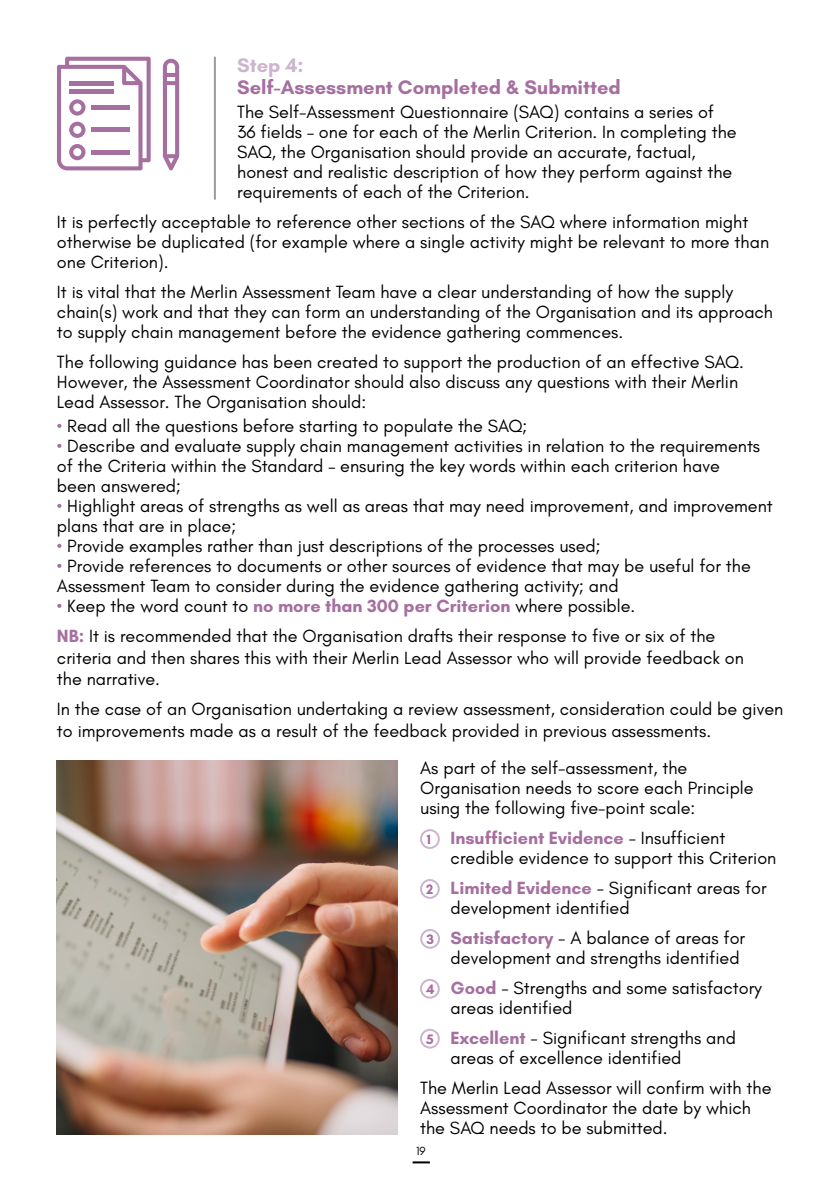
<style>
.page{position:relative;width:840px;height:1191px;background:#fff}
.page>*{position:absolute;margin:0;border:0;box-sizing:border-box;transform-origin:0 0}
.t1{font:700 20px "Glacial Indifference";color:#a56fa0}
.t2{font:700 20px "Glacial Indifference";color:#cdb5cf}
.t3{font:18px/20px "Glacial Indifference";color:#000}
.t4{font:700 14px "Glacial Indifference";color:#a56fa0}
.t5{font:12px "Glacial Indifference";color:#000}
.s1{color:#a56fa0}
.s2{font-weight:700;color:#a56fa0}
</style>
<div class="page">
<hr style="left:214px;top:57px;width:2px;height:143px;background:#000">
<svg style="left:57px;top:57px;width:94px;height:113px"></svg>
<hr style="left:91px;top:105px;width:39px;height:4px;background:#a56fa0">
<hr style="left:91px;top:128px;width:39px;height:4px;background:#a56fa0">
<hr style="left:91px;top:150px;width:39px;height:4px;background:#a56fa0">
<svg style="left:163px;top:59px;width:16px;height:111px"></svg>
<div style="left:420px;top:829px;width:19px;height:20px;border:2px solid #cdb5cf;border-radius:50%"></div>
<div style="left:420px;top:879px;width:19px;height:20px;border:2px solid #cdb5cf;border-radius:50%"></div>
<div style="left:420px;top:929px;width:20px;height:19px;border:2px solid #cdb5cf;border-radius:50%"></div>
<div style="left:420px;top:979px;width:19px;height:19px;border:2px solid #cdb5cf;border-radius:50%"></div>
<div style="left:420px;top:1028px;width:19px;height:20px;border:2px solid #cdb5cf;border-radius:50%"></div>
<img style="left:57px;top:760px;width:340px;height:374px">
<svg style="left:412px;top:1161px;width:17px;height:2px"></svg>
<p class="t2" style="left:237px;top:53px;width:68px">Step 4:</p>
<p class="t1" style="left:237px;top:75px;width:385px">Self-Assessment Completed &amp; Submitted</p>
<p class="t3" style="left:237px;top:102px;width:501px">The Self-Assessment Questionnaire (SAQ) contains a series of 36 fields – one for each of the Merlin Criterion. In completing the SAQ, the Organisation should provide an accurate, factual, honest and realistic description of how they perform against the requirements of each of the Criterion.</p>
<p class="t3" style="left:57px;top:212px;width:713px">It is perfectly acceptable to reference other sections of the SAQ where information might otherwise be duplicated (for example where a single activity might be relevant to more than one Criterion).</p>
<p class="t3" style="left:57px;top:282px;width:717px">It is vital that the Merlin Assessment Team have a clear understanding of how the supply chain(s) work and that they can form an understanding of the Organisation and its approach to supply chain management before the evidence gathering commences.</p>
<p class="t3" style="left:57px;top:352px;width:688px">The following guidance has been created to support the production of an effective SAQ.<br>However, the Assessment Coordinator should also discuss any questions with their Merlin<br>Lead Assessor. The Organisation should:</p>
<p class="t3" style="left:57px;top:416px;width:471px"><span class="s1">•</span> Read all the questions before starting to populate the SAQ;</p>
<p class="t3" style="left:57px;top:436px;width:704px"><span class="s1">•</span> Describe and evaluate supply chain management activities in relation to the requirements of the Criteria within the Standard – ensuring the key words within each criterion have been answered;</p>
<p class="t3" style="left:57px;top:496px;width:717px"><span class="s1">•</span> Highlight areas of strengths as well as areas that may need improvement, and improvement plans that are in place;</p>
<p class="t3" style="left:57px;top:536px;width:545px"><span class="s1">•</span> Provide examples rather than just descriptions of the processes used;</p>
<p class="t3" style="left:57px;top:556px;width:695px"><span class="s1">•</span> Provide references to documents or other sources of evidence that may be useful for the<br>Assessment Team to consider during the evidence gathering activity; and</p>
<p class="t3" style="left:57px;top:591px;width:659px;line-height:30px"><span class="s1">•</span> Keep the word count to <span class="s2">no more than 300 per Criterion</span> where possible.<br><span class="s2">NB:</span> It is recommended that the Organisation drafts their response to five or six of the</p>
<p class="t3" style="left:57px;top:647px;width:688px;line-height:21.6px">criteria and then shares this with their Merlin Lead Assessor who will provide feedback on the narrative.</p>
<p class="t3" style="left:57px;top:698px;width:727px;line-height:21.6px">In the case of an Organisation undertaking a review assessment, consideration could be given to improvements made as a result of the feedback provided in previous assessments.</p>
<p class="t3" style="left:420px;top:758px;width:335px">As part of the self-assessment, the<br>Organisation needs to score each Principle using the following five-point scale:</p>
<p class="t3" style="left:450px;top:828px;width:327px"><span class="s2">Insufficient Evidence</span> - Insufficient credible evidence to support this Criterion</p>
<p class="t3" style="left:450px;top:878px;width:317px"><span class="s2">Limited Evidence</span> - Significant areas for development identified</p>
<p class="t3" style="left:450px;top:928px;width:296px"><span class="s2">Satisfactory</span> - A balance of areas for development and strengths identified</p>
<p class="t3" style="left:450px;top:978px;width:312px"><span class="s2">Good</span> - Strengths and some satisfactory areas identified</p>
<p class="t3" style="left:450px;top:1028px;width:286px"><span class="s2">Excellent</span> - Significant strengths and areas of excellence identified</p>
<p class="t3" style="left:420px;top:1078px;width:352px">The Merlin Lead Assessor will confirm with the<br>Assessment Coordinator the date by which the SAQ needs to be submitted.</p>
<p class="t4" style="left:426px;top:831px;width:6px">1</p>
<p class="t4" style="left:426px;top:880px;width:9px">2</p>
<p class="t4" style="left:426px;top:930px;width:9px">3</p>
<p class="t4" style="left:426px;top:980px;width:10px">4</p>
<p class="t4" style="left:426px;top:1030px;width:9px">5</p>
<p class="t5" style="left:416px;top:1144px;width:11px">19</p>
</div>
